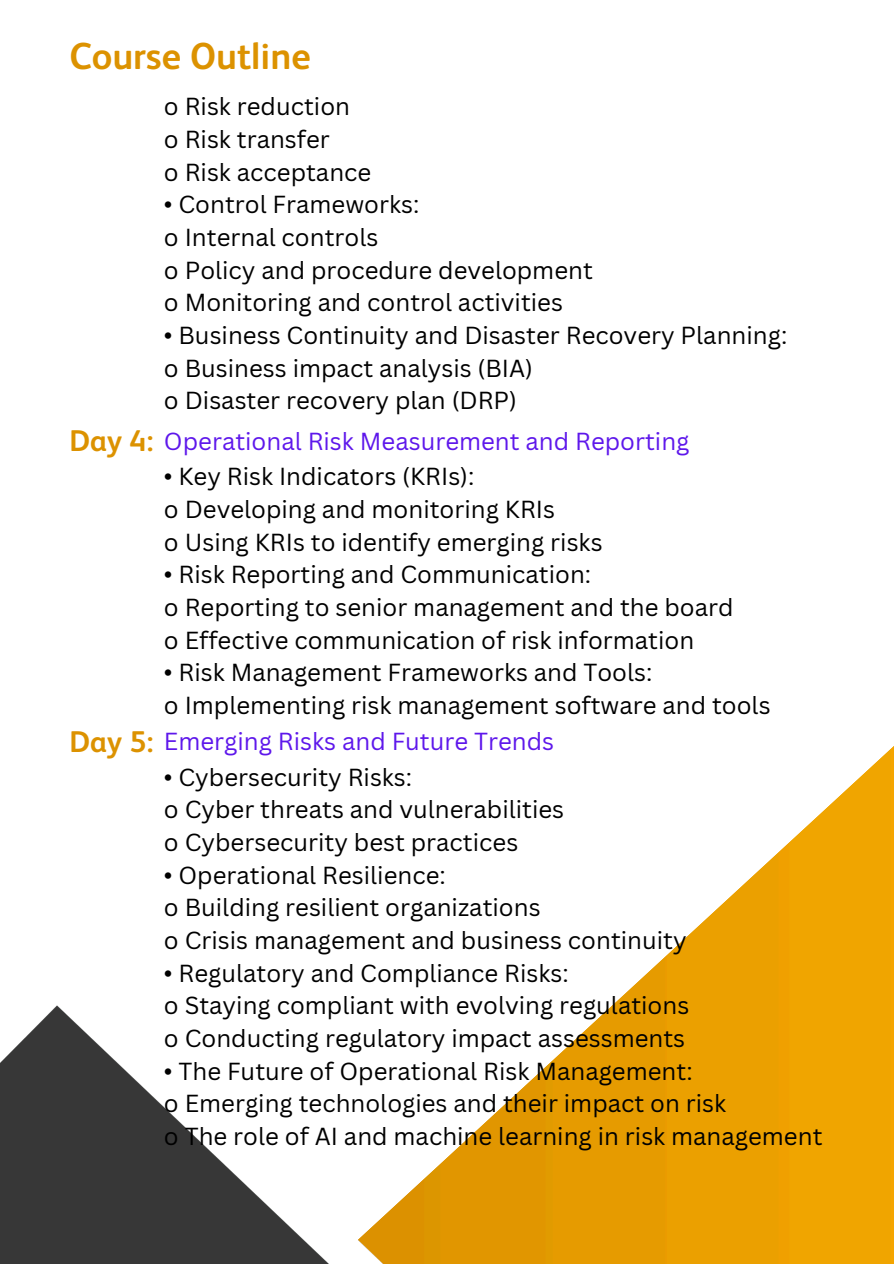
<style>
.page{position:relative;width:894px;height:1264px;background:#fff}
.page>*{position:absolute;margin:0;border:0;box-sizing:border-box;transform-origin:0 0}
.t1{font:700 37.5px "FS Albert Arabic";color:#dc9200}
.t2{font:700 30px "FS Albert Arabic";color:#dc9200}
.t3{font:24px "Canva Sans";color:#000}
.t4{font:24px "Canva Sans";color:#5e17eb}
</style>
<div class="page">
<img style="left:0;top:1005px;width:893px;height:258px">
<svg style="left:164px;top:747px;width:729px;height:504px"></svg>
<p class="t1" style="left:69px;top:34px;width:243px">Course Outline</p>
<p class="t3" style="left:164px;top:90px;width:187px">o Risk reduction</p>
<p class="t3" style="left:164px;top:122px;width:167px">o Risk transfer</p>
<p class="t3" style="left:164px;top:155px;width:209px">o Risk acceptance</p>
<p class="t3" style="left:164px;top:188px;width:257px">• Control Frameworks:</p>
<p class="t3" style="left:164px;top:220px;width:216px">o Internal controls</p>
<p class="t3" style="left:164px;top:253px;width:430px">o Policy and procedure development</p>
<p class="t3" style="left:164px;top:286px;width:400px">o Monitoring and control activities</p>
<p class="t3" style="left:164px;top:318px;width:624px">• Business Continuity and Disaster Recovery Planning:</p>
<p class="t3" style="left:164px;top:351px;width:370px">o Business impact analysis (BIA)</p>
<p class="t3" style="left:164px;top:383px;width:354px">o Disaster recovery plan (DRP)</p>
<p class="t2" style="left:69px;top:423px;width:86px">Day 4:</p>
<p class="t4" style="left:164px;top:424px;width:527px">Operational Risk Measurement and Reporting</p>
<p class="t3" style="left:164px;top:460px;width:312px">• Key Risk Indicators (KRIs):</p>
<p class="t3" style="left:164px;top:492px;width:392px">o Developing and monitoring KRIs</p>
<p class="t3" style="left:164px;top:525px;width:440px">o Using KRIs to identify emerging risks</p>
<p class="t3" style="left:164px;top:557px;width:428px">• Risk Reporting and Communication:</p>
<p class="t3" style="left:164px;top:590px;width:571px">o Reporting to senior management and the board</p>
<h2 class="t3" style="left:164px;top:623px;width:531px">o Effective communication of risk information</h2>
<p class="t3" style="left:164px;top:655px;width:490px">• Risk Management Frameworks and Tools:</p>
<p class="t3" style="left:164px;top:688px;width:608px">o Implementing risk management software and tools</p>
<p class="t2" style="left:69px;top:723px;width:86px">Day 5:</p>
<p class="t4" style="left:164px;top:724px;width:391px">Emerging Risks and Future Trends</p>
<p class="t3" style="left:164px;top:760px;width:250px">• Cybersecurity Risks:</p>
<p class="t3" style="left:164px;top:792px;width:401px">o Cyber threats and vulnerabilities</p>
<p class="t3" style="left:164px;top:825px;width:356px">o Cybersecurity best practices</p>
<p class="t3" style="left:164px;top:858px;width:283px">• Operational Resilience:</p>
<p class="t3" style="left:164px;top:890px;width:378px">o Building resilient organizations</p>
<p class="t3" style="left:164px;top:923px;width:524px">o Crisis management and business continuity</p>
<p class="t3" style="left:164px;top:955px;width:406px">• Regulatory and Compliance Risks:</p>
<p class="t3" style="left:164px;top:988px;width:526px">o Staying compliant with evolving regulations</p>
<p class="t3" style="left:164px;top:1021px;width:522px">o Conducting regulatory impact assessments</p>
<p class="t3" style="left:164px;top:1053px;width:530px">• The Future of Operational Risk Management:</p>
<p class="t3" style="left:164px;top:1086px;width:563px">o Emerging technologies and their impact on risk</p>
<p class="t3" style="left:164px;top:1119px;width:659px">o The role of AI and machine learning in risk management</p>
</div>
